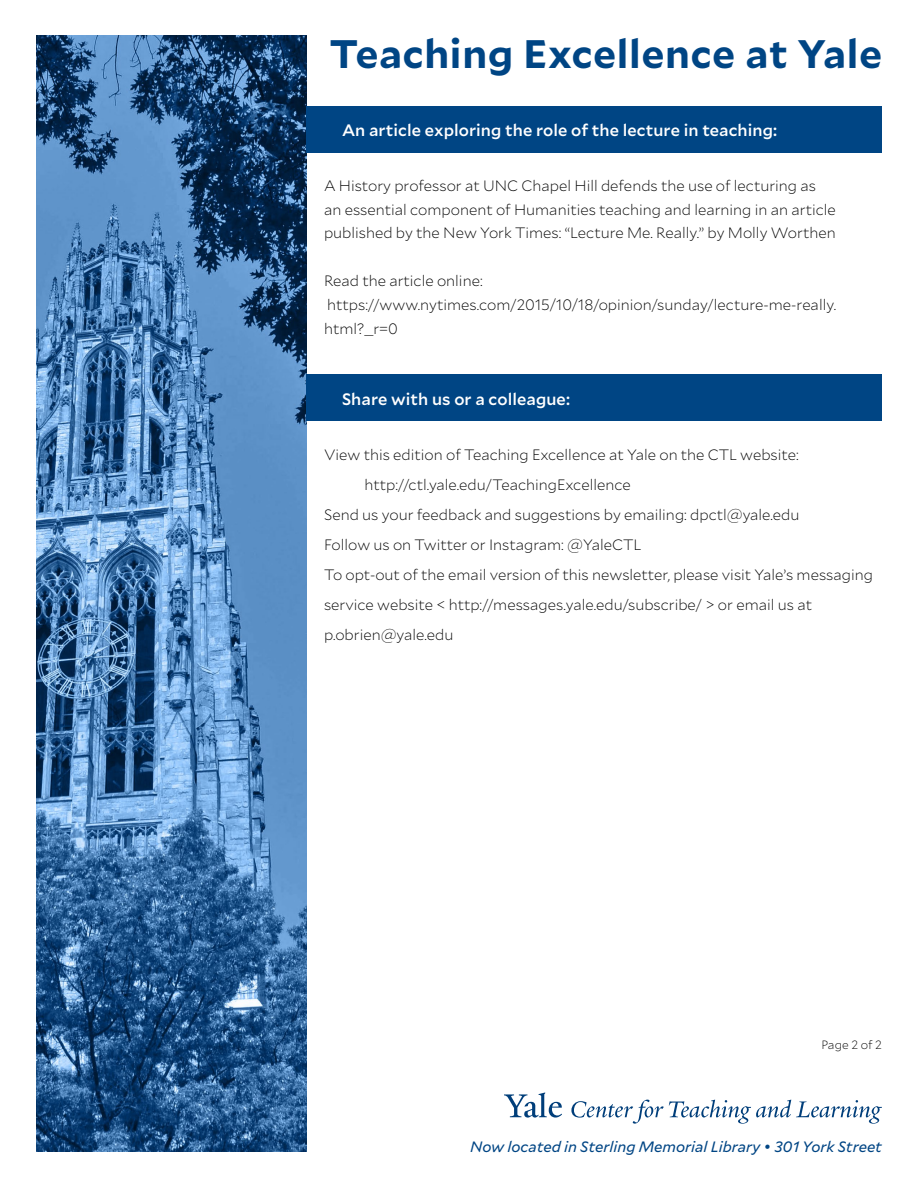
<style>
.page{position:relative;width:918px;height:1188px;background:#fff}
.page>*{position:absolute;margin:0;border:0;box-sizing:border-box;transform-origin:0 0}
.t1{font:700 39.75px "Mallory";letter-spacing:.02em;color:#004584}
.t2{font:500 16.5px "Mallory";letter-spacing:.005em;color:#fff}
.t3{font:200 15px/23.2px "Mallory";color:#000101}
.t4{font:italic 15px "Mallory";color:#004584}
.t5{font:200 12px "Mallory";color:#000101}
</style>
<div class="page">
<img style="left:36px;top:36px;width:270px;height:1116px">
<div style="left:306px;top:106px;width:576px;height:46px;background:#004584"></div>
<svg style="left:504px;top:1092px;width:58px;height:26px"></svg>
<svg style="left:571px;top:1100px;width:311px;height:24px"></svg>
<div style="left:306px;top:375px;width:576px;height:46px;background:#004584"></div>
<h1 class="t1" style="left:330px;top:24px;width:554px">Teaching Excellence at Yale</h1>
<p class="t2" style="left:342px;top:118px;width:437px">An article exploring the role of the lecture in teaching:</p>
<p class="t3" style="left:324px;top:174px;width:513px">A History professor at UNC Chapel Hill defends the use of lecturing as an essential component of Humanities teaching and learning in an article published by the New York Times: “Lecture Me. Really.” by Molly Worthen</p>
<p class="t3" style="left:324px;top:268px;width:514px;line-height:24px">Read the article online: https://www.nytimes.com/2015/10/18/opinion/sunday/lecture-me-really. html?_r=0</p>
<p class="t2" style="left:342px;top:387px;width:229px">Share with us or a colleague:</p>
<p class="t3" style="left:324px;top:442px;width:476px">View this edition of Teaching Excellence at Yale on the CTL website:</p>
<p class="t3" style="left:365px;top:472px;width:268px">http://ctl.yale.edu/TeachingExcellence</p>
<p class="t3" style="left:324px;top:502px;width:477px">Send us your feedback and suggestions by emailing: dpctl@yale.edu</p>
<p class="t3" style="left:324px;top:532px;width:319px">Follow us on Twitter or Instagram: @YaleCTL</p>
<p class="t3" style="left:324px;top:562px;width:551px">To opt-out of the email version of this newsletter, please visit Yale’s messaging</p>
<p class="t3" style="left:324px;top:592px;width:490px">service website &lt; http://messages.yale.edu/subscribe/ &gt; or email us at</p>
<p class="t3" style="left:324px;top:622px;width:131px">p.obrien@yale.edu</p>
<p class="t5" style="left:821px;top:1036px;width:62px">Page 2 of 2</p>
<p class="t4" style="left:470px;top:1136px;width:413px">Now located in Sterling Memorial Library • 301 York Street</p>
</div>
